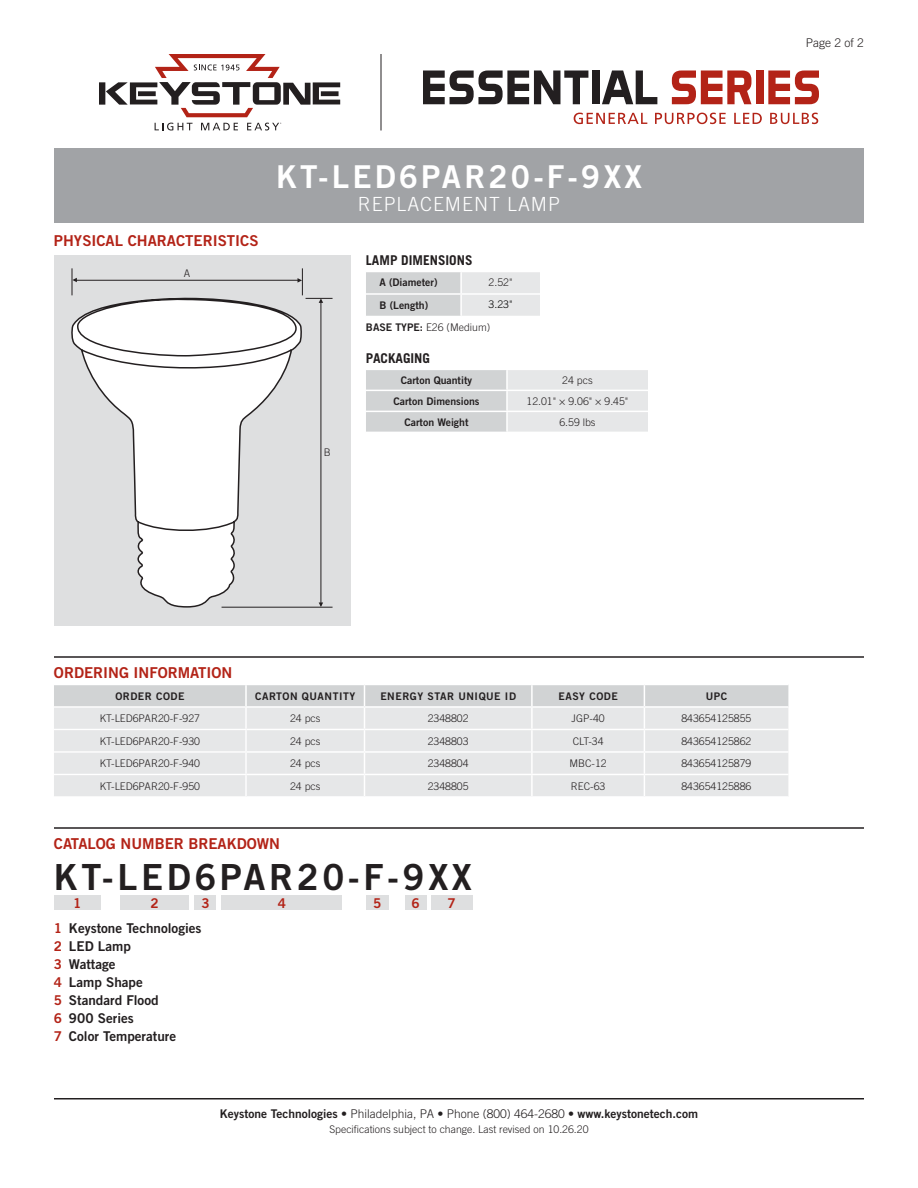
<style>
.page{position:relative;width:918px;height:1188px;background:#fff}
.page>*{position:absolute;margin:0;border:0;box-sizing:border-box;transform-origin:0 0}
.t1{font:36px "Trade Gothic Bold Two";letter-spacing:.1em;color:#231f20}
.t2{font:31.5px "Trade Gothic Bold Two";letter-spacing:.1em;color:#fff}
.t3{font:300 19.5px "Trade Gothic";letter-spacing:.05em;color:#fff}
.t4{font:15px "Trade Gothic Bold Two";color:#b32317}
.t5{font:13.5px/18px "Trade Gothic Bold Two";color:#231f20}
.t6{font:700 13.5px "Trade Gothic";color:#231f20}
.t7{font:13.5px "Trade Gothic Bold Two";color:#b32317}
.t8{font:12px "Trade Gothic Bold Two";color:#231f20}
.t9{font:300 12px "Trade Gothic";color:#231f20}
.t10{font:300 10.5px/22.5px "Trade Gothic";color:#231f20}
.t11{font:10.5px "Trade Gothic Bold Two";color:#231f20}
.t12{font:10.5px "Trade Gothic Bold Two";letter-spacing:.05em;color:#231f20}
.s1{color:#000}
.s2{font-family:"Trade Gothic Bold Two";font-weight:400}
.s3{color:#b32317}
.s4{font-family:"Trade Gothic";font-weight:300}
</style>
<div class="page">
<hr style="left:54px;top:1098px;width:810px;height:2px;background:#231f20">
<svg style="left:54px;top:685px;width:734px;height:111px;background:#e3e4e5"></svg>
<hr style="left:54px;top:656px;width:810px;height:2px;background:#231f20">
<hr style="left:54px;top:827px;width:810px;height:2px;background:#231f20">
<div style="left:54px;top:896px;width:46px;height:14px;background:#dedfe0"></div>
<div style="left:120px;top:896px;width:69px;height:14px;background:#dedfe0"></div>
<div style="left:195px;top:896px;width:21px;height:14px;background:#dedfe0"></div>
<div style="left:222px;top:896px;width:120px;height:14px;background:#dedfe0"></div>
<div style="left:366px;top:896px;width:22px;height:14px;background:#dedfe0"></div>
<div style="left:405px;top:896px;width:21px;height:14px;background:#dedfe0"></div>
<div style="left:431px;top:896px;width:41px;height:14px;background:#dedfe0"></div>
<div style="left:54px;top:148px;width:810px;height:75px;background:#a1a3a6"></div>
<hr style="left:381px;top:54px;width:1px;height:77px;background:#231f20">
<svg style="left:99px;top:54px;width:241px;height:63px"></svg>
<svg style="left:155px;top:123px;width:38px;height:7px"></svg>
<svg style="left:201px;top:123px;width:37px;height:7px"></svg>
<svg style="left:247px;top:123px;width:34px;height:7px"></svg>
<svg style="left:423px;top:71px;width:165px;height:33px"></svg>
<div style="left:592px;top:71px;width:8px;height:33px;background:#231f20"></div>
<svg style="left:602px;top:71px;width:55px;height:33px"></svg>
<svg style="left:672px;top:71px;width:79px;height:33px"></svg>
<div style="left:756px;top:71px;width:8px;height:33px;background:#b32317"></div>
<svg style="left:768px;top:71px;width:51px;height:33px"></svg>
<svg style="left:574px;top:113px;width:73px;height:11px"></svg>
<svg style="left:655px;top:113px;width:71px;height:11px"></svg>
<svg style="left:734px;top:113px;width:28px;height:11px"></svg>
<svg style="left:770px;top:113px;width:48px;height:11px"></svg>
<svg style="left:366px;top:370px;width:282px;height:62px;background:#dcddde"></svg>
<hr style="left:506px;top:370px;width:2px;height:20px;background:#fff">
<hr style="left:366px;top:390px;width:141px;height:1px;background:#fff">
<hr style="left:507px;top:390px;width:141px;height:1px;background:#fff">
<hr style="left:506px;top:391px;width:2px;height:20px;background:#fff">
<hr style="left:366px;top:411px;width:141px;height:1px;background:#fff">
<hr style="left:507px;top:411px;width:141px;height:1px;background:#fff">
<hr style="left:506px;top:412px;width:2px;height:20px;background:#fff">
<svg style="left:366px;top:272px;width:174px;height:44px;background:#dadcdd"></svg>
<hr style="left:460px;top:272px;width:2px;height:21px;background:#fff">
<hr style="left:461px;top:293px;width:79px;height:2px;background:#fff">
<hr style="left:366px;top:293px;width:95px;height:2px;background:#fff">
<hr style="left:460px;top:295px;width:2px;height:21px;background:#fff">
<div style="left:54px;top:255px;width:297px;height:371px;background:#dedfe0"></div>
<hr style="left:321px;top:302px;width:1px;height:303px;background:#231f20">
<hr style="left:222px;top:607px;width:111px;height:1px;background:#231f20">
<svg style="left:319px;top:602px;width:4px;height:5px"></svg>
<svg style="left:298px;top:268px;width:35px;height:35px"></svg>
<hr style="left:76px;top:280px;width:222px;height:1px;background:#231f20">
<svg style="left:72px;top:268px;width:5px;height:27px"></svg>
<svg style="left:71px;top:297px;width:232px;height:311px"></svg>
<h3 class="t4" style="left:54px;top:235px;width:206px">PHYSICAL CHARACTERISTICS</h3>
<p class="t10" style="left:184px;top:263px;width:8px">A</p>
<h2 class="t2" style="left:276px;top:165px;width:367px">KT-LED6PAR20-F-9XX</h2>
<h3 class="t3" style="left:358px;top:197px;width:204px">REPLACEMENT LAMP</h3>
<p class="t6" style="left:366px;top:252px;width:108px">LAMP DIMENSIONS</p>
<p class="t11" style="left:379px;top:278px;width:60px">A (Diameter)</p>
<p class="t10" style="left:489px;top:272px;width:25px">2.52"</p>
<p class="t11" style="left:379px;top:301px;width:50px">B (Length)</p>
<p class="t10" style="left:366px;top:294px;width:148px;text-indent:123px"><span class="s1">3.23"<br></span><span class="s2">BASE TYPE:</span> E26 (Medium)</p>
<p class="t10" style="left:324px;top:442px;width:9px">B</p>
<p class="t6" style="left:366px;top:350px;width:66px">PACKAGING</p>
<p class="t11" style="left:401px;top:376px;width:73px">Carton Quantity</p>
<p class="t10" style="left:562px;top:370px;width:32px">24 pcs</p>
<p class="t11" style="left:393px;top:397px;width:88px">Carton Dimensions</p>
<p class="t10" style="left:527px;top:391px;width:103px">12.01" × 9.06" × 9.45"</p>
<p class="t11" style="left:404px;top:418px;width:66px">Carton Weight</p>
<p class="t10" style="left:559px;top:412px;width:38px">6.59 lbs</p>
<p class="t9" style="left:806px;top:38px;width:60px">Page 2 of 2</p>
<h3 class="t4" style="left:54px;top:667px;width:180px">ORDERING INFORMATION</h3>
<p class="t12" style="left:115px;top:692px;width:71px">ORDER CODE</p>
<p class="t12" style="left:255px;top:692px;width:102px">CARTON QUANTITY</p>
<p class="t12" style="left:380px;top:692px;width:137px">ENERGY STAR UNIQUE ID</p>
<p class="t12" style="left:558px;top:692px;width:61px">EASY CODE</p>
<p class="t11" style="left:706px;top:692px;width:23px">UPC</p>
<p class="t10" style="left:100px;top:708px;width:102px">KT-LED6PAR20-F-927</p>
<p class="t10" style="left:290px;top:708px;width:32px">24 pcs</p>
<p class="t10" style="left:428px;top:708px;width:42px">2348802</p>
<p class="t10" style="left:572px;top:708px;width:35px">JGP-40</p>
<p class="t10" style="left:681px;top:708px;width:72px">843654125855</p>
<p class="t10" style="left:100px;top:731px;width:102px">KT-LED6PAR20-F-930</p>
<p class="t10" style="left:290px;top:731px;width:32px">24 pcs</p>
<p class="t10" style="left:428px;top:731px;width:42px">2348803</p>
<p class="t10" style="left:573px;top:731px;width:32px">CLT-34</p>
<p class="t10" style="left:681px;top:731px;width:72px">843654125862</p>
<p class="t10" style="left:100px;top:753px;width:102px">KT-LED6PAR20-F-940</p>
<p class="t10" style="left:290px;top:753px;width:32px">24 pcs</p>
<p class="t10" style="left:428px;top:753px;width:42px">2348804</p>
<p class="t10" style="left:569px;top:753px;width:39px">MBC-12</p>
<p class="t10" style="left:681px;top:753px;width:72px">843654125879</p>
<p class="t10" style="left:100px;top:776px;width:102px">KT-LED6PAR20-F-950</p>
<p class="t10" style="left:290px;top:776px;width:32px">24 pcs</p>
<p class="t10" style="left:428px;top:776px;width:42px">2348805</p>
<p class="t10" style="left:571px;top:776px;width:36px">REC-63</p>
<p class="t10" style="left:681px;top:776px;width:72px">843654125886</p>
<h3 class="t4" style="left:54px;top:838px;width:228px">CATALOG NUMBER BREAKDOWN</h3>
<h1 class="t1" style="left:54px;top:864px;width:419px">KT-LED6PAR20-F-9XX</h1>
<p class="t7" style="left:73px;top:899px;width:10px">1</p>
<p class="t7" style="left:150px;top:899px;width:10px">2</p>
<p class="t7" style="left:201px;top:899px;width:10px">3</p>
<p class="t7" style="left:278px;top:899px;width:10px">4</p>
<p class="t7" style="left:373px;top:899px;width:10px">5</p>
<p class="t7" style="left:411px;top:899px;width:10px">6</p>
<p class="t7" style="left:447px;top:899px;width:10px">7</p>
<p class="t5" style="left:54px;top:921px;width:149px"><span class="s3">1</span> Keystone Technologies<br><span class="s3">2</span> LED Lamp<br><span class="s3">3</span> Wattage<br><span class="s3">4</span> Lamp Shape<br><span class="s3">5</span> Standard Flood<br><span class="s3">6</span> 900 Series<br><span class="s3">7</span> Color Temperature</p>
<p class="t8" style="left:220px;top:1109px;width:480px">Keystone Technologies <span class="s4">• Philadelphia, PA • Phone (800) 464-2680 •</span> www.keystonetech.com</p>
<p class="t10" style="left:329px;top:1119px;width:261px">Specifications subject to change. Last revised on 10.26.20</p>
</div>
